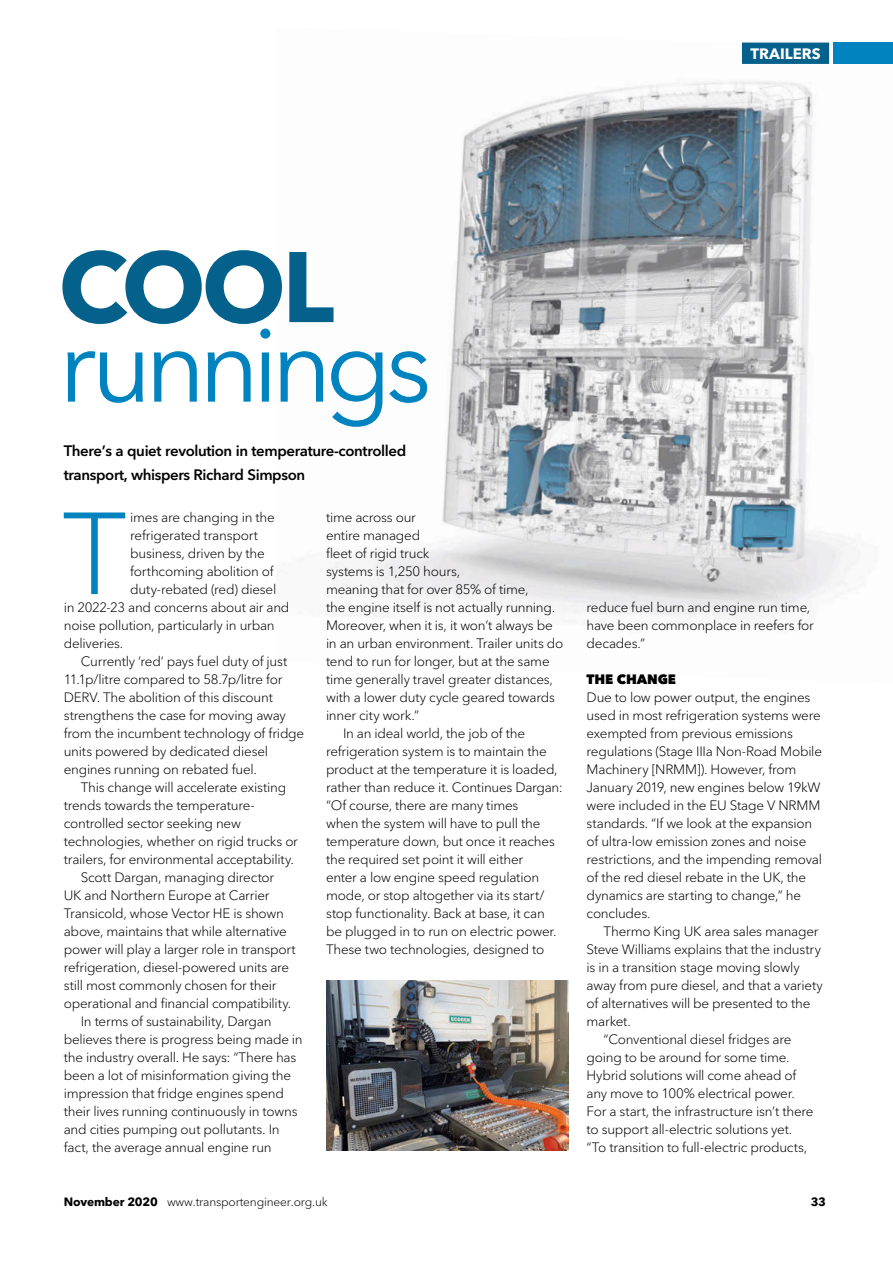
<style>
.page{position:relative;width:893px;height:1263px;background:#fff}
.page>*{position:absolute;margin:0;border:0;box-sizing:border-box;transform-origin:0 0}
.t1{font:300 115.2px "Avenir Next LT Pro";color:#0083be}
.t2{font:105px "Avenir Next LT Pro";letter-spacing:-.07em;color:#0083be}
.t3{font:700 99px "Avenir Next LT Pro";color:#04618c}
.t4{font:600 15px/24px "Avenir Next LT Pro";letter-spacing:-.025em;color:#000}
.t5{font:700 15px "Avenir Next LT Pro";color:#fff}
.t6{font:300 13.5px/18px "Avenir Next LT Pro";letter-spacing:-.02em;color:#000}
.t7{font:800 13.5px "Avenir Next LT Pro";letter-spacing:-.01em;color:#000}
.t8{font:300 12px "Avenir Next LT Pro";letter-spacing:-.015em;color:#000}
.t9{font:700 12px "Avenir Next LT Pro";color:#000}
.s1{font-weight:700}
</style>
<div class="page">
<img style="left:328px;top:42px;width:565px;height:578px">
<div style="left:833px;top:43px;width:60px;height:21px;background:#0083be"></div>
<div style="left:742px;top:43px;width:87px;height:21px;background:#04618c"></div>
<img style="left:326px;top:980px;width:243px;height:170px">
<p class="t5" style="left:750px;top:44px;width:72px">TRAILERS</p>
<h3 class="t3" style="left:58px;top:227px;width:277px">COOL</h3>
<h2 class="t2" style="left:58px;top:302px;width:375px">runnings</h2>
<p class="t4" style="left:64px;top:439px;width:344px">There’s a quiet revolution in temperature-controlled transport, whispers Richard Simpson</p>
<h1 class="t1" style="left:62px;top:485px;width:66px">T</h1>
<p class="t6" style="left:130px;top:508px;width:146px">imes are changing in the</p>
<p class="t6" style="left:130px;top:526px;width:129px">refrigerated transport</p>
<p class="t6" style="left:130px;top:544px;width:136px">business, driven by the</p>
<p class="t6" style="left:130px;top:562px;width:145px">forthcoming abolition of</p>
<p class="t6" style="left:130px;top:580px;width:148px">duty-rebated (red) diesel</p>
<p class="t6" style="left:64px;top:598px;width:227px">in 2022-23 and concerns about air and</p>
<p class="t6" style="left:64px;top:616px;width:212px">noise pollution, particularly in urban</p>
<p class="t6" style="left:64px;top:634px;width:61px">deliveries.</p>
<p class="t6" style="left:81px;top:652px;width:208px">Currently ‘red’ pays fuel duty of just</p>
<p class="t6" style="left:64px;top:670px;width:220px">11.1p/litre compared to 58.7p/litre for</p>
<p class="t6" style="left:64px;top:688px;width:211px">DERV. The abolition of this discount</p>
<p class="t6" style="left:64px;top:706px;width:224px">strengthens the case for moving away</p>
<p class="t6" style="left:64px;top:724px;width:242px">from the incumbent technology of fridge</p>
<p class="t6" style="left:64px;top:742px;width:206px">units powered by dedicated diesel</p>
<p class="t6" style="left:64px;top:760px;width:195px">engines running on rebated fuel.</p>
<p class="t6" style="left:81px;top:778px;width:207px">This change will accelerate existing</p>
<p class="t6" style="left:64px;top:796px;width:192px">trends towards the temperature-</p>
<p class="t6" style="left:64px;top:814px;width:179px">controlled sector seeking new</p>
<p class="t6" style="left:64px;top:832px;width:236px">technologies, whether on rigid trucks or</p>
<p class="t6" style="left:64px;top:850px;width:232px">trailers, for environmental acceptability.</p>
<p class="t6" style="left:81px;top:868px;width:195px">Scott Dargan, managing director</p>
<p class="t6" style="left:64px;top:886px;width:207px">UK and Northern Europe at Carrier</p>
<p class="t6" style="left:64px;top:904px;width:222px">Transicold, whose Vector HE is shown</p>
<p class="t6" style="left:64px;top:922px;width:225px">above, maintains that while alternative</p>
<p class="t6" style="left:64px;top:940px;width:234px">power will play a larger role in transport</p>
<p class="t6" style="left:64px;top:958px;width:227px">refrigeration, diesel-powered units are</p>
<p class="t6" style="left:64px;top:976px;width:214px">still most commonly chosen for their</p>
<p class="t6" style="left:64px;top:994px;width:229px">operational and financial compatibility.</p>
<p class="t6" style="left:81px;top:1012px;width:192px">In terms of sustainability, Dargan</p>
<p class="t6" style="left:64px;top:1030px;width:240px">believes there is progress being made in</p>
<p class="t6" style="left:64px;top:1048px;width:234px">the industry overall. He says: “There has</p>
<p class="t6" style="left:64px;top:1066px;width:229px">been a lot of misinformation giving the</p>
<p class="t6" style="left:64px;top:1084px;width:222px">impression that fridge engines spend</p>
<p class="t6" style="left:64px;top:1102px;width:235px">their lives running continuously in towns</p>
<p class="t6" style="left:64px;top:1120px;width:217px">and cities pumping out pollutants. In</p>
<p class="t6" style="left:64px;top:1138px;width:209px">fact, the average annual engine run</p>
<p class="t6" style="left:326px;top:508px;width:91px">time across our</p>
<p class="t6" style="left:326px;top:526px;width:96px">entire managed</p>
<p class="t6" style="left:326px;top:544px;width:105px">fleet of rigid truck</p>
<p class="t6" style="left:326px;top:562px;width:136px">systems is 1,250 hours,</p>
<p class="t6" style="left:326px;top:580px;width:204px">meaning that for over 85% of time,</p>
<p class="t6" style="left:326px;top:598px;width:231px">the engine itself is not actually running.</p>
<p class="t6" style="left:326px;top:616px;width:228px">Moreover, when it is, it won’t always be</p>
<p class="t6" style="left:326px;top:634px;width:239px">in an urban environment. Trailer units do</p>
<p class="t6" style="left:326px;top:652px;width:225px">tend to run for longer, but at the same</p>
<p class="t6" style="left:326px;top:670px;width:228px">time generally travel greater distances,</p>
<p class="t6" style="left:326px;top:688px;width:231px">with a lower duty cycle geared towards</p>
<p class="t6" style="left:326px;top:706px;width:95px">inner city work.”</p>
<p class="t6" style="left:343px;top:724px;width:184px">In an ideal world, the job of the</p>
<p class="t6" style="left:326px;top:742px;width:222px">refrigeration system is to maintain the</p>
<p class="t6" style="left:326px;top:760px;width:233px">product at the temperature it is loaded,</p>
<p class="t6" style="left:326px;top:778px;width:238px">rather than reduce it. Continues Dargan:</p>
<p class="t6" style="left:326px;top:796px;width:194px">“Of course, there are many times</p>
<p class="t6" style="left:326px;top:814px;width:216px">when the system will have to pull the</p>
<p class="t6" style="left:326px;top:832px;width:230px">temperature down, but once it reaches</p>
<p class="t6" style="left:326px;top:850px;width:199px">the required set point it will either</p>
<p class="t6" style="left:326px;top:868px;width:215px">enter a low engine speed regulation</p>
<p class="t6" style="left:326px;top:886px;width:220px">mode, or stop altogether via its start/</p>
<p class="t6" style="left:326px;top:904px;width:220px">stop functionality. Back at base, it can</p>
<p class="t6" style="left:326px;top:922px;width:232px">be plugged in to run on electric power.</p>
<p class="t6" style="left:326px;top:940px;width:220px">These two technologies, designed to</p>
<p class="t6" style="left:587px;top:598px;width:229px">reduce fuel burn and engine run time, have been commonplace in reefers for decades.”</p>
<p class="t7" style="left:587px;top:671px;width:91px">THE CHANGE</p>
<p class="t6" style="left:587px;top:688px;width:237px">Due to low power output, the engines used in most refrigeration systems were exempted from previous emissions regulations (Stage IIIa Non-Road Mobile Machinery [NRMM]). However, from January 2019, new engines below 19kW were included in the EU Stage V NRMM standards. “If we look at the expansion of ultra-low emission zones and noise restrictions, and the impending removal of the red diesel rebate in the UK, the dynamics are starting to change,” he concludes.</p>
<p class="t6" style="left:604px;top:922px;width:216px">Thermo King UK area sales manager</p>
<p class="t6" style="left:587px;top:940px;width:236px">Steve Williams explains that the industry</p>
<p class="t6" style="left:587px;top:958px;width:215px">is in a transition stage moving slowly</p>
<p class="t6" style="left:587px;top:976px;width:238px">away from pure diesel, and that a variety</p>
<p class="t6" style="left:587px;top:994px;width:225px">of alternatives will be presented to the</p>
<p class="t6" style="left:587px;top:1012px;width:46px">market.</p>
<p class="t6" style="left:604px;top:1030px;width:189px">“Conventional diesel fridges are</p>
<p class="t6" style="left:587px;top:1048px;width:204px">going to be around for some time.</p>
<p class="t6" style="left:587px;top:1066px;width:211px">Hybrid solutions will come ahead of</p>
<p class="t6" style="left:587px;top:1084px;width:210px">any move to 100% electrical power.</p>
<p class="t6" style="left:587px;top:1102px;width:228px">For a start, the infrastructure isn’t there</p>
<p class="t6" style="left:587px;top:1120px;width:207px">to support all-electric solutions yet.</p>
<p class="t6" style="left:587px;top:1138px;width:222px">“To transition to full-electric products,</p>
<p class="t8" style="left:64px;top:1195px;width:265px"><span class="s1">November 2020</span> www.transportengineer.org.uk</p>
<p class="t9" style="left:811px;top:1194px;width:17px">33</p>
</div>
